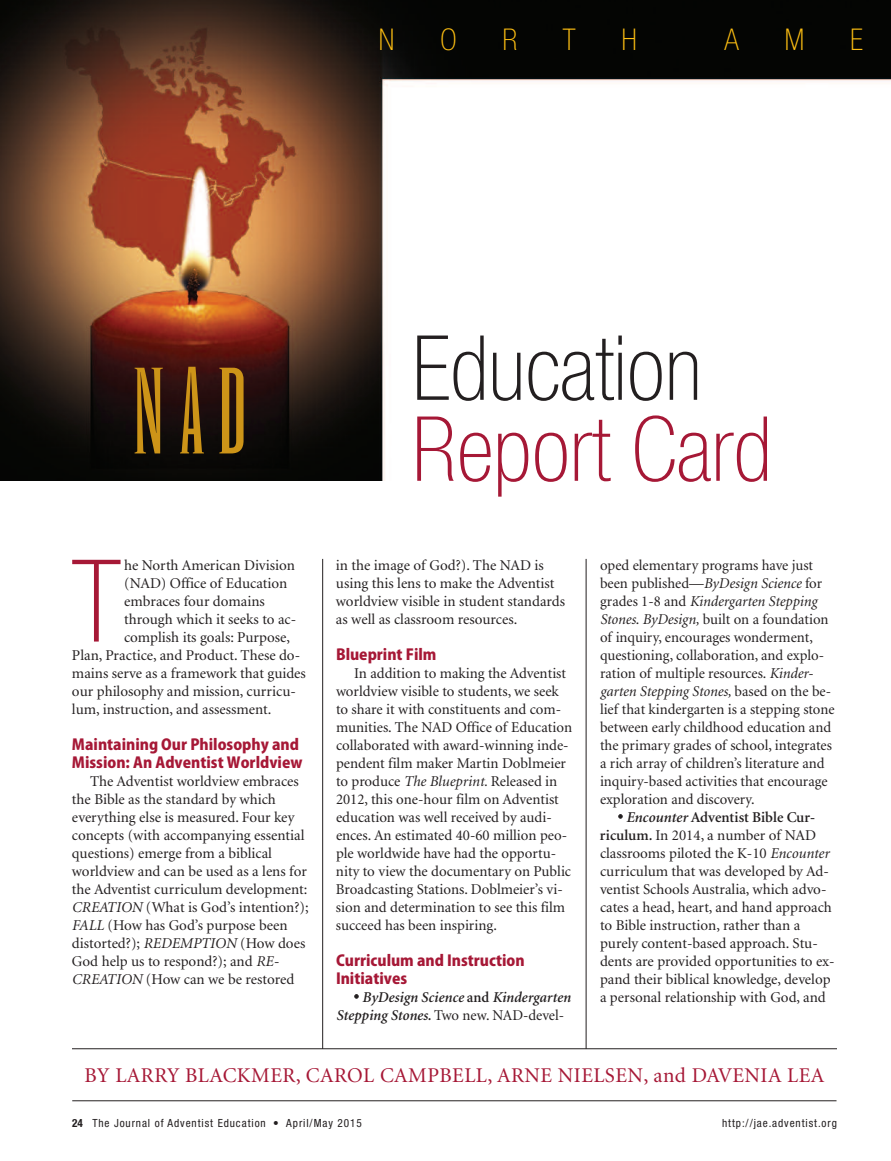
<style>
.page{position:relative;width:891px;height:1161px;background:#fff}
.page>*{position:absolute;margin:0;border:0;box-sizing:border-box;transform-origin:0 0}
.t1{font:100 condensed 114.45px "Helvetica Neue";color:#a61836}
.t2{font:condensed 108px "Runic MT Std";color:#cd9418}
.t3{font:100 condensed 90px "Helvetica Neue";color:#a61836}
.t4{font:100 condensed 90px "Helvetica Neue";color:#231f20}
.t5{font:100 condensed 30px "Helvetica Neue";color:#fdbe12}
.t6{font:21px "Minion";letter-spacing:.02em;color:#a61836}
.t7{font:15px/18px "Minion";color:#231f20}
.t8{font:800 15px/18px "Koz Go Pro";color:#a61836}
.t9{font:italic 600 15px/18px "Minion";color:#231f20}
.t10{font:condensed 11.25px "Helvetica Neue";letter-spacing:.08em;color:#231f20}
.s1{font-style:italic}
.s2{font-weight:700;font-style:normal}
.s3{font-style:normal}
.s4{font-weight:400;font-style:normal}
.s5{font-weight:700}
.s6{font-weight:600;font-style:italic}
.s7{font-weight:600}
</style>
<div class="page">
<img style="left:0;top:0;width:891px;height:481px">
<hr style="left:322px;top:559px;width:1px;height:490px;background:#231f20">
<hr style="left:586px;top:559px;width:1px;height:490px;background:#231f20">
<hr style="left:72px;top:1101px;width:765px;height:1px;background:#231f20">
<hr style="left:72px;top:1049px;width:765px;height:1px;background:#231f20">
<h3 class="t5" style="left:379px;top:29px;width:17px">N</h3>
<h3 class="t5" style="left:440px;top:29px;width:18px">O</h3>
<h3 class="t5" style="left:502px;top:29px;width:16px">R</h3>
<h3 class="t5" style="left:563px;top:29px;width:14px">T</h3>
<h3 class="t5" style="left:621px;top:29px;width:17px">H</h3>
<h3 class="t5" style="left:724px;top:29px;width:16px">A</h3>
<h3 class="t5" style="left:785px;top:29px;width:21px">M</h3>
<h3 class="t5" style="left:850px;top:29px;width:14px">E</h3>
<h2 class="t2" style="left:134px;top:368px;width:115px">NAD</h2>
<h1 class="t1" style="left:72px;top:560px;width:50px">T</h1>
<p class="t7" style="left:124px;top:557px;width:173px">he North American Division</p>
<p class="t7" style="left:124px;top:575px;width:165px">(NAD) Office of Education</p>
<p class="t7" style="left:124px;top:593px;width:142px">embraces four domains</p>
<p class="t7" style="left:124px;top:611px;width:174px">through which it seeks to ac-</p>
<p class="t7" style="left:124px;top:629px;width:167px">complish its goals: Purpose,</p>
<p class="t7" style="left:72px;top:647px;width:230px">Plan, Practice, and Product. These do-</p>
<p class="t7" style="left:72px;top:665px;width:235px">mains serve as a framework that guides</p>
<p class="t7" style="left:72px;top:683px;width:225px">our philosophy and mission, curricu-</p>
<p class="t7" style="left:72px;top:701px;width:201px">lum, instruction, and assessment.</p>
<p class="t8" style="left:72px;top:736px;width:232px">Maintaining our philosophy and<br>Mission: An Adventist Worldview</p>
<p class="t7" style="left:72px;top:773px;width:238px;text-indent:18px">The Adventist worldview embraces the Bible as the standard by which everything else is measured. Four key concepts (with accompanying essential questions) emerge from a biblical worldview and can be used as a lens for the Adventist curriculum development:<br><span class="s1">CREATION</span> (What is God’s intention?); <span class="s1">FALL</span> (How has God’s purpose been distorted?); <span class="s1">REDEMPTION</span> (How does God help us to respond?); and <span class="s1">RE-CREATION</span> (How can we be restored</p>
<h3 class="t4" style="left:412px;top:336px;width:291px">Education</h3>
<h3 class="t3" style="left:412px;top:417px;width:361px">Report Card</h3>
<p class="t7" style="left:336px;top:557px;width:231px">in the image of God?). The NAD is using this lens to make the Adventist worldview visible in student standards as well as classroom resources.</p>
<p class="t8" style="left:336px;top:646px;width:102px">Blueprint Film</p>
<p class="t7" style="left:336px;top:665px;width:238px;text-indent:18px">In addition to making the Adventist worldview visible to students, we seek to share it with constituents and com&shy;munities. The NAD Office of Education collaborated with award-winning inde&shy;pendent film maker Martin Doblmeier to produce <span class="s1">The Blueprint.</span> Released in 2012, this one-hour film on Adventist education was well received by audi&shy;ences. An estimated 40-60 million peo&shy;ple worldwide have had the opportu&shy;nity to view the documentary on Public Broadcasting Stations. Doblmeier’s vi&shy;sion and determination to see this film succeed has been inspiring.</p>
<p class="t8" style="left:336px;top:952px;width:190px">curriculum and instruction initiatives</p>
<p class="t9" style="left:336px;top:989px;width:236px;text-indent:18px"><span class="s2">•</span> ByDesign Science <span class="s3">and</span> Kindergarten<br>Stepping Stones. <span class="s4">Two new. NAD-devel-</span></p>
<p class="t7" style="left:600px;top:557px;width:236px">oped elementary programs have just been published—<span class="s1">ByDesign Science</span> for grades 1-8 and <span class="s1">Kindergarten Stepping Stones</span>. <span class="s1">ByDesign,</span> built on a foundation of inquiry, encourages wonderment, questioning, collaboration, and explo&shy;ration of multiple resources. <span class="s1">Kinder&shy;garten Stepping Stones,</span> based on the be&shy;lief that kindergarten is a stepping stone between early childhood education and the primary grades of school, integrates a rich array of children’s literature and inquiry-based activities that encourage exploration and discovery.</p>
<p class="t7" style="left:600px;top:809px;width:236px;text-indent:18px"><span class="s5">•</span> <span class="s6">Encounter</span> <span class="s7">Adventist Bible Cur&shy;riculum</span><span class="s6">.</span> In 2014, a number of NAD classrooms piloted the K-10 <span class="s1">Encounter </span>curriculum that was developed by Ad&shy;ventist Schools Australia, which advo&shy;cates a head, heart, and hand approach to Bible instruction, rather than a purely content-based approach. Stu&shy;dents are provided opportunities to ex&shy;pand their biblical knowledge, develop a personal relationship with God, and</p>
<h3 class="t6" style="left:85px;top:1067px;width:741px">BY LARRY BLACKMER, CAROL CAMPBELL, ARNE NIELSEN, and DAVENIA LEA</h3>
<p class="t10" style="left:72px;top:1119px;width:291px"><span class="s5">24</span> The Journal of Adventist Education • April/May 2015</p>
<p class="t10" style="left:722px;top:1119px;width:116px">http://jae.adventist.org</p>
</div>
